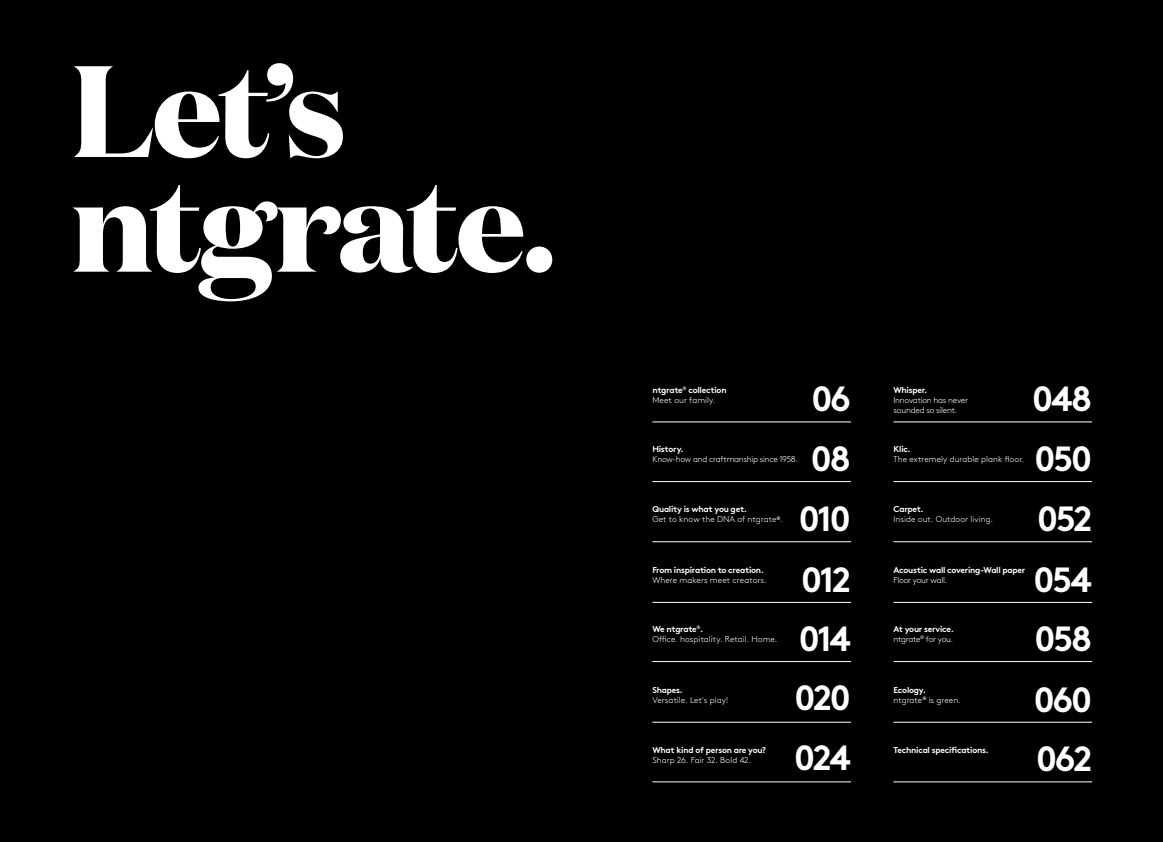
<style>
.page{position:relative;width:1163px;height:842px;background:#fff}
.page>*{position:absolute;margin:0;border:0;box-sizing:border-box;transform-origin:0 0}
.t1{font:700 129.6px/114.7px "Domaine Disp";letter-spacing:-.03em;color:#fff}
.t2{font:700 35px "Brown";letter-spacing:-.065em;color:#fff}
.t3{font:300 8.5px/10px "Brown";color:#fff}
.t4{font:700 8.5px/10px "Brown";letter-spacing:-.03em;color:#fff}
.t5{font:300 8.5px/10px "Brown";letter-spacing:-.025em;color:#fff}
.t6{font:300 8.5px "Brown";letter-spacing:-.03em;color:#fff}
.t7{font:300 8.5px "Brown";letter-spacing:-.035em;color:#fff}
.s1{font-weight:300}
.s2{font-weight:700}
</style>
<div class="page">
<div style="left:0;top:0;width:1162px;height:842px;background:#000"></div>
<hr style="left:652px;top:422px;width:198px;height:1px;background:#fff">
<hr style="left:893px;top:422px;width:198px;height:1px;background:#fff">
<hr style="left:652px;top:481px;width:198px;height:1px;background:#fff">
<hr style="left:893px;top:481px;width:198px;height:1px;background:#fff">
<hr style="left:652px;top:541px;width:198px;height:1px;background:#fff">
<hr style="left:652px;top:602px;width:198px;height:1px;background:#fff">
<hr style="left:893px;top:722px;width:198px;height:1px;background:#fff">
<hr style="left:652px;top:661px;width:198px;height:1px;background:#fff">
<hr style="left:893px;top:541px;width:198px;height:1px;background:#fff">
<hr style="left:893px;top:602px;width:198px;height:1px;background:#fff">
<hr style="left:652px;top:782px;width:198px;height:1px;background:#fff">
<hr style="left:893px;top:782px;width:198px;height:1px;background:#fff">
<hr style="left:893px;top:661px;width:198px;height:1px;background:#fff">
<hr style="left:652px;top:722px;width:198px;height:1px;background:#fff">
<h1 class="t1" style="left:71px;top:52px;width:486px">Let’s ntgrate.</h1>
<p class="t4" style="left:652px;top:384px;width:76px">ntgrate<sup>®</sup> collection<br><span class="s1">Meet our family.</span></p>
<h2 class="t2" style="left:811px;top:371px;width:41px">06</h2>
<p class="t4" style="left:893px;top:384px;width:35px">Whisper.</p>
<p class="t5" style="left:893px;top:394px;width:76px">Innovation has never sounded so silent.</p>
<h2 class="t2" style="left:1031px;top:371px;width:62px">048</h2>
<p class="t4" style="left:652px;top:443px;width:33px">History.</p>
<p class="t6" style="left:652px;top:453px;width:147px">Know-how and craftmanship since 1958.</p>
<h2 class="t2" style="left:810px;top:430px;width:42px">08</h2>
<p class="t4" style="left:893px;top:443px;width:19px">Klic.</p>
<p class="t3" style="left:893px;top:454px;width:132px">The extremely durable plank floor.</p>
<h2 class="t2" style="left:1034px;top:430px;width:59px">050</h2>
<p class="t3" style="left:652px;top:504px;width:132px"><span class="s2">Quality is what you get.<br></span>Get to know the DNA of ntgrate<sup>®</sup>.</p>
<h2 class="t2" style="left:798px;top:491px;width:54px">010</h2>
<p class="t4" style="left:652px;top:564px;width:113px">From inspiration to creation.</p>
<p class="t3" style="left:652px;top:574px;width:116px">Where makers meet creators.</p>
<h2 class="t2" style="left:801px;top:551px;width:51px">012</h2>
<p class="t4" style="left:893px;top:503px;width:32px">Carpet.</p>
<p class="t3" style="left:893px;top:514px;width:101px">Inside out. Outdoor living.</p>
<h2 class="t2" style="left:1036px;top:491px;width:57px">052</h2>
<p class="t4" style="left:893px;top:564px;width:133px">Acoustic wall covering-Wall paper</p>
<p class="t7" style="left:893px;top:574px;width:55px">Floor your wall.</p>
<h2 class="t2" style="left:1033px;top:551px;width:60px">054</h2>
<p class="t3" style="left:652px;top:624px;width:126px"><span class="s2">We ntgrate</span><sup>®</sup><span class="s2">.<br></span>Office. hospitality. Retail. Home.</p>
<h2 class="t2" style="left:798px;top:610px;width:54px">014</h2>
<p class="t4" style="left:893px;top:623px;width:62px">At your service. <span class="s1">ntgrate</span><sup>®</sup> <span class="s1">for you.</span></p>
<h2 class="t2" style="left:1034px;top:610px;width:59px">058</h2>
<p class="t4" style="left:652px;top:684px;width:32px">Shapes.</p>
<p class="t3" style="left:652px;top:694px;width:77px">Versatile. Let's play!</p>
<h2 class="t2" style="left:794px;top:670px;width:58px">020</h2>
<p class="t3" style="left:893px;top:684px;width:69px"><span class="s2">Ecology. </span>ntgrate<sup>®</sup> is green.</p>
<h2 class="t2" style="left:1033px;top:671px;width:60px">060</h2>
<p class="t4" style="left:652px;top:744px;width:115px">What kind of person are you?</p>
<p class="t3" style="left:652px;top:754px;width:100px">Sharp 26. Fair 32. Bold 42.</p>
<h2 class="t2" style="left:794px;top:729px;width:58px">024</h2>
<p class="t4" style="left:893px;top:744px;width:97px">Technical specifications.</p>
<h2 class="t2" style="left:1036px;top:731px;width:57px">062</h2>
</div>
